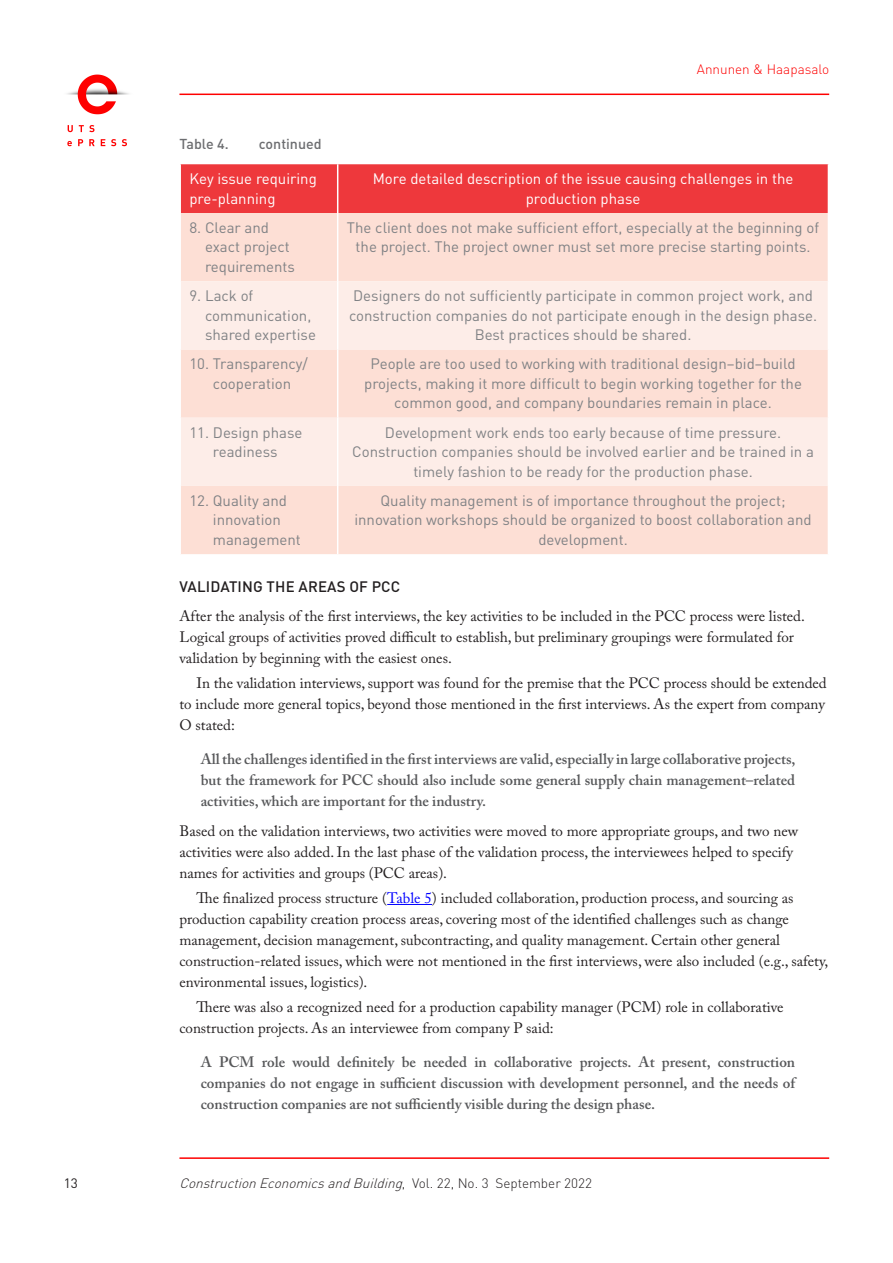
<style>
.page{position:relative;width:893px;height:1263px;background:#fff}
.page>*{position:absolute;margin:0;border:0;box-sizing:border-box;transform-origin:0 0}
.t1{font:15px/21px "Adobe Caslon Pro";color:#231f20}
.t2{font:15px/19.5px "DIN";color:#808285;text-align:center}
.t3{font:600 15px/21px "Adobe Caslon Pro";color:#57585a;text-align:justify}
.t4{font:15px/19.5px "DIN";color:#fff}
.t5{font:500 15px "DIN Pro";letter-spacing:.01em;color:#231f20}
.t6{font:500 14.25px "DIN";color:#6c6d70}
.t7{font:italic 300 13.5px "DIN Pro";color:#231f20}
.t8{font:300 13.5px "DIN Pro";color:#fe0000}
.t9{font:13.5px "DIN Pro";color:#231f20}
.s1{color:#00f}
.s2{font-style:normal}
</style>
<div class="page">
<hr style="left:179px;top:1157px;width:650px;height:2px;background:#fe0000">
<hr style="left:387px;top:904px;width:45px;height:1px;background:#00f">
<div style="left:181px;top:164px;width:647px;height:49px;background:#ee383c"></div>
<div style="left:181px;top:213px;width:647px;height:341px;background:#fddfd5"></div>
<svg style="left:181px;top:281px;width:647px;height:205px;fill:#fdede8"></svg>
<hr style="left:337px;top:164px;width:1px;height:49px;background:#fff">
<hr style="left:337px;top:213px;width:1px;height:68px;background:#fff">
<hr style="left:337px;top:281px;width:1px;height:68px;background:#fff">
<hr style="left:337px;top:349px;width:1px;height:69px;background:#fff">
<hr style="left:337px;top:418px;width:1px;height:68px;background:#fff">
<hr style="left:337px;top:486px;width:1px;height:68px;background:#fff">
<img style="left:67px;top:74px;width:62px;height:73px">
<hr style="left:179px;top:94px;width:650px;height:1px;background:#fe0000">
<p class="t6" style="left:179px;top:135px;width:51px">Table 4.</p>
<p class="t6" style="left:259px;top:135px;width:64px">continued</p>
<p class="t8" style="left:697px;top:60px;width:134px">Annunen &amp; Haapasalo</p>
<p class="t4" style="left:189px;top:169px;width:129px">Key issue requiring pre-planning</p>
<p class="t4" style="left:373px;top:169px;width:422px;text-align:center">More detailed description of the issue causing challenges in the production phase</p>
<p class="t2" style="left:205px;top:218px;width:91px;text-align:left;text-indent:-16px">8. Clear and exact project requirements</p>
<p class="t2" style="left:347px;top:218px;width:474px">The client does not make sufficient effort, especially at the beginning of the project. The project owner must set more precise starting points.</p>
<p class="t2" style="left:205px;top:286px;width:112px;text-align:left;text-indent:-16px">9. Lack of communication, shared expertise</p>
<p class="t2" style="left:349px;top:286px;width:470px">Designers do not sufficiently participate in common project work, and construction companies do not participate enough in the design phase.<br>Best practices should be shared.</p>
<p class="t2" style="left:189px;top:354px;width:120px">10. Transparency/ cooperation</p>
<p class="t2" style="left:364px;top:354px;width:439px">People are too used to working with traditional design–bid–build projects, making it more difficult to begin working together for the common good, and company boundaries remain in place.</p>
<p class="t2" style="left:189px;top:423px;width:114px">11. Design phase readiness</p>
<p class="t2" style="left:352px;top:423px;width:463px">Development work ends too early because of time pressure.<br>Construction companies should be involved earlier and be trained in a timely fashion to be ready for the production phase.</p>
<p class="t2" style="left:213px;top:491px;width:90px;text-align:left;text-indent:-23px">12. Quality and innovation management</p>
<p class="t2" style="left:354px;top:491px;width:459px">Quality management is of importance throughout the project; innovation workshops should be organized to boost collaboration and development.</p>
<p class="t5" style="left:180px;top:576px;width:222px">VALIDATING THE AREAS OF PCC</p>
<p class="t1" style="left:179px;top:605px;width:627px">After the analysis of the first interviews, the key activities to be included in the PCC process were listed.<br>Logical groups of activities proved difficult to establish, but preliminary groupings were formulated for validation by beginning with the easiest ones.</p>
<p class="t1" style="left:179px;top:673px;width:649px;text-align:justify;text-indent:17px">In the validation interviews, support was found for the premise that the PCC process should be extended to include more general topics, beyond those mentioned in the first interviews. As the expert from company O stated:</p>
<p class="t3" style="left:201px;top:748px;width:596px">All the challenges identified in the first interviews are valid, especially in large collaborative projects, but the framework for PCC should also include some general supply chain management–related activities, which are important for the industry.</p>
<p class="t1" style="left:179px;top:820px;width:620px">Based on the validation interviews, two activities were moved to more appropriate groups, and two new activities were also added. In the last phase of the validation process, the interviewees helped to specify names for activities and groups (PCC areas).</p>
<p class="t1" style="left:179px;top:887px;width:650px;text-indent:17px">The finalized process structure (<span class="s1">Table 5</span>) included collaboration, production process, and sourcing as production capability creation process areas, covering most of the identified challenges such as change management, decision management, subcontracting, and quality management. Certain other general construction-related issues, which were not mentioned in the first interviews, were also included (e.g., safety, environmental issues, logistics).</p>
<p class="t1" style="left:179px;top:996px;width:606px;text-indent:17px">There was also a recognized need for a production capability manager (PCM) role in collaborative construction projects. As an interviewee from company P said:</p>
<p class="t3" style="left:201px;top:1051px;width:596px">A PCM role would definitely be needed in collaborative projects. At present, construction companies do not engage in sufficient discussion with development personnel, and the needs of construction companies are not sufficiently visible during the design phase.</p>
<p class="t9" style="left:64px;top:1174px;width:16px">13</p>
<p class="t7" style="left:179px;top:1174px;width:414px">ConstructionEconomicsandBuilding<span class="s2">, Vo l . 2 2 , N o . 3 S e p t e m b e r 2 0 2 2</span></p>
</div>
